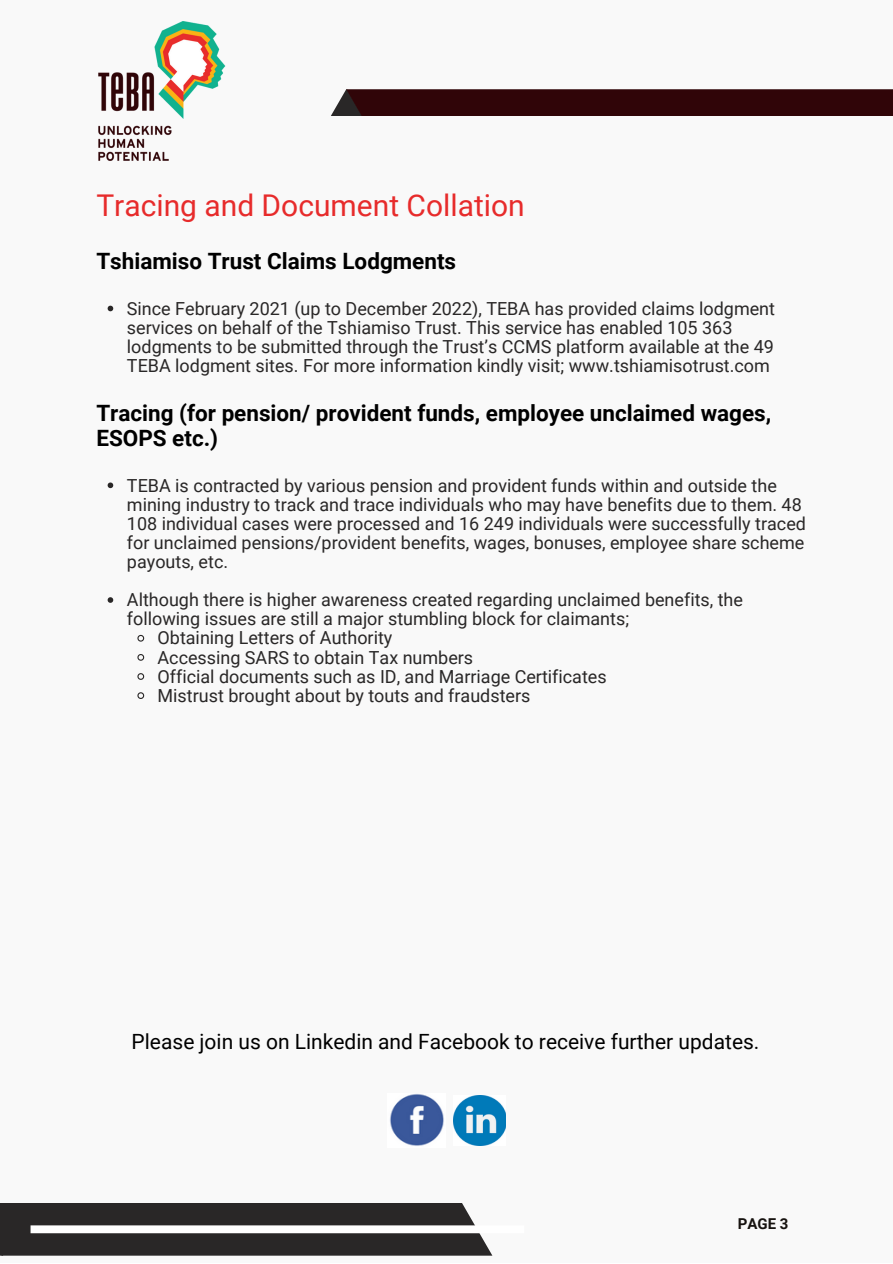
<style>
.page{position:relative;width:893px;height:1264px;background:#fff}
.page>*{position:absolute;margin:0;border:0;box-sizing:border-box;transform-origin:0 0}
.t1{font:30px "Roboto";color:#e72b2b}
.t2{font:700 22.5px/24.8px "Roboto";color:#000}
.t3{font:21px "Roboto";color:#000}
.t4{font:18px/19px "Roboto";color:#292727}
.t5{font:700 15px "Roboto";color:#171310}
</style>
<div class="page">
<div style="left:0;top:0;width:892px;height:1262px;background:#f9f9f9"></div>
<div style="left:0;top:1203px;width:492px;height:52px;background:#292727"></div>
<img style="left:390px;top:1094px;width:54px;height:52px">
<img style="left:453px;top:1095px;width:52px;height:50px">
<div style="left:31px;top:1225px;width:493px;height:8px;background:#fff"></div>
<svg style="left:331px;top:89px;width:561px;height:27px;background:#340b0e"></svg>
<img style="left:98px;top:21px;width:128px;height:140px">
<svg style="left:108px;top:306px;width:5px;height:5px"></svg>
<svg style="left:108px;top:482px;width:5px;height:6px"></svg>
<svg style="left:108px;top:597px;width:5px;height:6px"></svg>
<svg style="left:137px;top:634px;width:8px;height:8px"></svg>
<svg style="left:137px;top:654px;width:8px;height:7px"></svg>
<svg style="left:137px;top:673px;width:8px;height:7px"></svg>
<svg style="left:137px;top:692px;width:8px;height:7px"></svg>
<h1 class="t1" style="left:96px;top:188px;width:430px">Tracing and Document Collation</h1>
<p class="t2" style="left:96px;top:249px;width:361px">Tshiamiso Trust Claims Lodgments</p>
<p class="t4" style="left:127px;top:299px;width:649px">Since February 2021 (up to December 2022), TEBA has provided claims lodgment services on behalf of the Tshiamiso Trust. This service has enabled 105 363 lodgments to be submitted through the Trust’s CCMS platform available at the 49<br>TEBA lodgment sites. For more information kindly visit; www.tshiamisotrust.com</p>
<p class="t2" style="left:96px;top:401px;width:676px">Tracing (for pension/ provident funds, employee unclaimed wages,<br>ESOPS etc.)</p>
<p class="t4" style="left:127px;top:476px;width:680px">TEBA is contracted by various pension and provident funds within and outside the mining industry to track and trace individuals who may have benefits due to them. 48<br>108 individual cases were processed and 16 249 individuals were successfully traced for unclaimed pensions/provident benefits, wages, bonuses, employee share scheme payouts, etc.</p>
<p class="t4" style="left:127px;top:590px;width:617px">Although there is higher awareness created regarding unclaimed benefits, the</p>
<p class="t4" style="left:127px;top:609px;width:503px">following issues are still a major stumbling block for claimants;</p>
<p class="t4" style="left:157px;top:628px;width:236px">Obtaining Letters of Authority</p>
<p class="t4" style="left:157px;top:648px;width:317px">Accessing SARS to obtain Tax numbers</p>
<p class="t4" style="left:157px;top:667px;width:450px">Official documents such as ID, and Marriage Certificates</p>
<p class="t4" style="left:157px;top:686px;width:374px">Mistrust brought about by touts and fraudsters</p>
<p class="t3" style="left:132px;top:1029px;width:629px">Please join us on Linkedin and Facebook to receive further updates.</p>
<p class="t5" style="left:737px;top:1215px;width:52px">PAGE 3</p>
</div>
